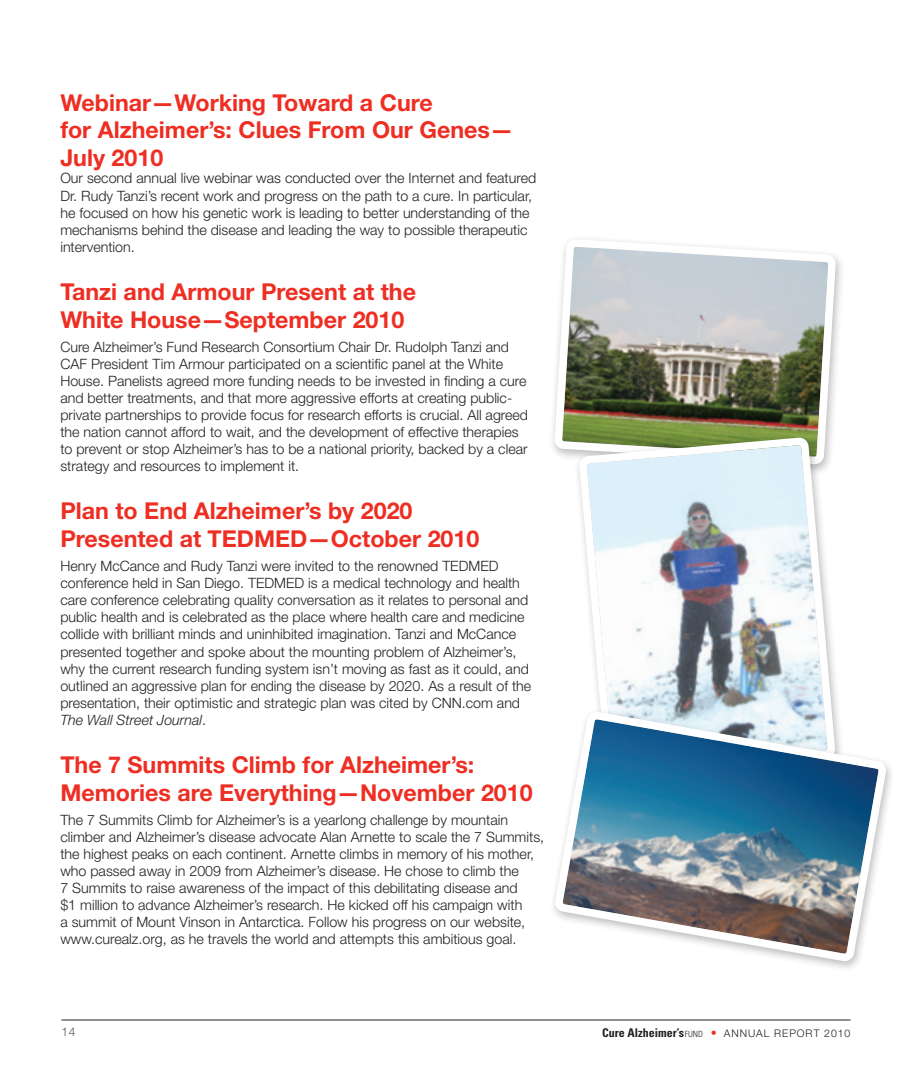
<style>
.page{position:relative;width:918px;height:1080px;background:#fff}
.page>*{position:absolute;margin:0;border:0;box-sizing:border-box;transform-origin:0 0}
.Subhead_1{font:700 23.25px/27.9px "Helvetica Neue LT Std";color:#ee2e22}
.Body_Text{font:700 23.25px/27.9px "Helvetica Neue LT Std";color:#ee2e22}
.Body_Text-2{font:300 14.25px/17.1px "Helvetica Neue LT Std";color:#231f20}
.t1{font:300 12px "Helvetica Neue LT Std";color:#57585a}
.t2{font:300 10.5px "Helvetica Neue LT Std";letter-spacing:.09em;color:#231f20}
.s1{font-style:italic}
.s2{font-family:"Univers LT Std";font-weight:700;font-stretch:condensed;font-size:12px}
.s3{font-family:"Univers LT Std";font-stretch:condensed;font-size:8.55px}
.s4{font-size:12px;color:#ee2e22}
</style>
<div class="page">
<hr style="left:62px;top:1020px;width:788px;height:1px;background:#231f20">
<img style="left:552px;top:239px;width:288px;height:218px">
<div style="left:573px;top:433px;width:272px;height:355px;background:#231f20;opacity:.3"></div>
<svg style="left:580px;top:436px;width:257px;height:271px"></svg>
<img style="left:553px;top:707px;width:338px;height:260px">
<p class="Body_Text" style="left:60px;top:88px;width:454px">Webinar—Working Toward a Cure<br>for Alzheimer’s: Clues From Our Genes—<br>July 2010</p>
<p class="Body_Text-2" style="left:60px;top:170px;width:477px">Our second annual live webinar was conducted over the Internet and featured Dr. Rudy Tanzi’s recent work and progress on the path to a cure. In particular, he focused on how his genetic work is leading to better understanding of the mechanisms behind the disease and leading the way to possible therapeutic intervention.</p>
<p class="Subhead_1" style="left:60px;top:277px;width:357px">Tanzi and Armour Present at the<br>White House—September 2010</p>
<p class="Body_Text-2" style="left:60px;top:338px;width:469px">Cure Alzheimer’s Fund Research Consortium Chair Dr. Rudolph Tanzi and CAF President Tim Armour participated on a scientific panel at the White House. Panelists agreed more funding needs to be invested in finding a cure and better treatments, and that more aggressive efforts at creating public&shy;private partnerships to provide focus for research efforts is crucial. All agreed the nation cannot afford to wait, and the development of effective therapies to prevent or stop Alzheimer’s has to be a national priority, backed by a clear strategy and resources to implement it.</p>
<p class="Subhead_1" style="left:60px;top:497px;width:421px">Plan to End Alzheimer’s by 2020<br>Presented at TEDMED—October 2010</p>
<p class="Body_Text-2" style="left:60px;top:557px;width:472px">Henry McCance and Rudy Tanzi were invited to the renowned TEDMED conference held in San Diego. TEDMED is a medical technology and health care conference celebrating quality conversation as it relates to personal and public health and is celebrated as the place where health care and medicine collide with brilliant minds and uninhibited imagination. Tanzi and McCance presented together and spoke about the mounting problem of Alzheimer’s, why the current research funding system isn’t moving as fast as it could, and outlined an aggressive plan for ending the disease by 2020. As a result of the presentation, their optimistic and strategic plan was cited by CNN.com and <span class="s1">The Wall Street Journal</span>.</p>
<p class="Subhead_1" style="left:60px;top:750px;width:474px">The 7 Summits Climb for Alzheimer’s:<br>Memories are Everything—November 2010</p>
<p class="Body_Text-2" style="left:60px;top:811px;width:485px">The 7 Summits Climb for Alzheimer’s is a yearlong challenge by mountain climber and Alzheimer’s disease advocate Alan Arnette to scale the 7 Summits, the highest peaks on each continent. Arnette climbs in memory of his mother, who passed away in 2009 from Alzheimer’s disease. He chose to climb the<br>7 Summits to raise awareness of the impact of this debilitating disease and<br>$1 million to advance Alzheimer’s research. He kicked off his campaign with<br>a summit of Mount Vinson in Antarctica. Follow his progress on our website, www.curealz.org, as he travels the world and attempts this ambitious goal.</p>
<p class="t1" style="left:62px;top:1025px;width:15px">14</p>
<p class="t2" style="left:602px;top:1026px;width:250px"><span class="s2">Cure Alzheimer’s</span><span class="s3">FUND</span> <span class="s4">•</span> ANNUAL REPORT 2010</p>
</div>
